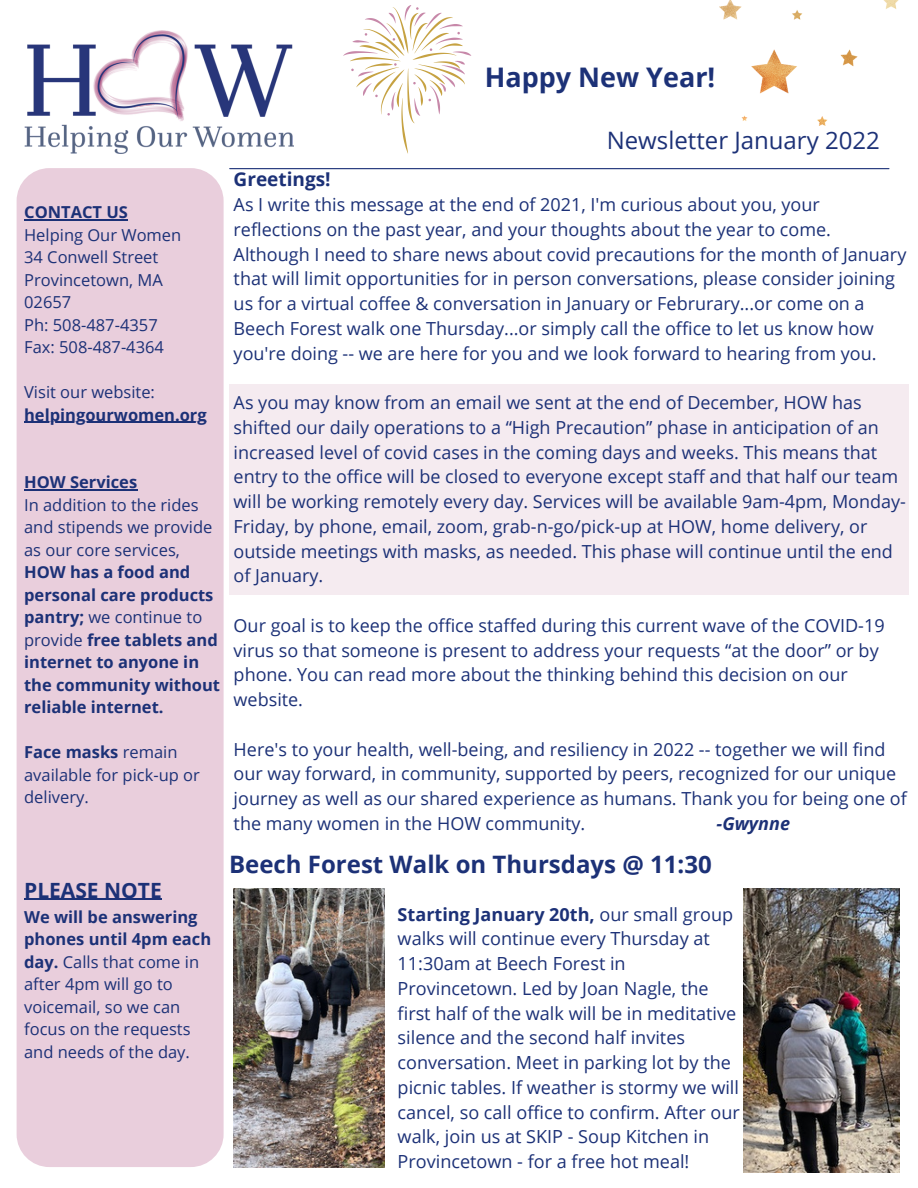
<style>
.page{position:relative;width:918px;height:1188px;background:#fff}
.page>*{position:absolute;margin:0;border:0;box-sizing:border-box;transform-origin:0 0}
.t1{font:700 27px "Open Sans";color:#1c3177}
.t2{font:700 24px "Open Sans";color:#1c3177}
.t3{font:24px "Open Sans";color:#1c3177}
.t4{font:700 21px "Open Sans";color:#1c3177}
.t5{font:700 19.05px "Open Sans";color:#1c3177}
.t6{font:18px/24.8px "Open Sans";color:#1c3177}
.t7{font:italic 700 18px "Open Sans";color:#1c3177}
.t8{font:16.5px/22.5px "Open Sans";color:#1c3177}
.t9{font:700 16.5px/22.5px "Open Sans";color:#1c3177}
.s1{font-weight:400}
.s2{font-weight:700}
</style>
<div class="page">
<img style="left:24px;top:31px;width:269px;height:122px">
<div style="left:17px;top:168px;width:207px;height:999px;background:#e9cedc;border-radius:33px"></div>
<hr style="left:230px;top:168px;width:659px;height:1px;background:#1c3177">
<div style="left:229px;top:384px;width:680px;height:210px;background:#f5ebf0"></div>
<img style="left:720px;top:0;width:179px;height:125px">
<svg style="left:343px;top:5px;width:128px;height:149px"></svg>
<img style="left:234px;top:889px;width:150px;height:279px">
<img style="left:743px;top:889px;width:157px;height:283px">
<hr style="left:24px;top:219px;width:104px;height:1px;background:#1c3177">
<hr style="left:24px;top:422px;width:183px;height:1px;background:#1c3177">
<hr style="left:24px;top:489px;width:113px;height:1px;background:#1c3177">
<hr style="left:24px;top:899px;width:138px;height:1px;background:#1c3177">
<p class="t1" style="left:485px;top:58px;width:232px">Happy New Year!</p>
<p class="t9" style="left:24px;top:201px;width:105px">CONTACT US</p>
<p class="t8" style="left:24px;top:223px;width:159px">Helping Our Women</p>
<p class="t8" style="left:24px;top:246px;width:136px">34 Conwell Street</p>
<p class="t8" style="left:24px;top:268px;width:140px">Provincetown, MA</p>
<p class="t8" style="left:24px;top:291px;width:49px">02657</p>
<p class="t8" style="left:24px;top:313px;width:135px">Ph: 508-487-4357</p>
<p class="t8" style="left:24px;top:336px;width:141px">Fax: 508-487-4364</p>
<p class="t8" style="left:24px;top:381px;width:132px">Visit our website:</p>
<p class="t9" style="left:24px;top:403px;width:184px">helpingourwomen.org</p>
<p class="t9" style="left:24px;top:471px;width:115px">HOW Services</p>
<p class="t9" style="left:24px;top:493px;width:197px"><span class="s1">In addition to the rides and stipends we provide as our core services,<br></span>HOW has a food and personal care products pantry; <span class="s1">we continue to provide</span> free tablets and internet to anyone in the community without reliable internet.</p>
<p class="t8" style="left:24px;top:741px;width:177px"><span class="s2">Face masks</span> remain available for pick-up or delivery.</p>
<p class="t4" style="left:24px;top:875px;width:139px">PLEASE NOTE</p>
<p class="t8" style="left:24px;top:905px;width:189px"><span class="s2">We will be answering phones until 4pm each day.</span> Calls that come in after 4pm will go to voicemail, so we can focus on the requests and needs of the day.</p>
<p class="t3" style="left:607px;top:123px;width:275px">Newsletter January 2022</p>
<p class="t5" style="left:234px;top:166px;width:99px">Greetings!</p>
<p class="t6" style="left:234px;top:192px;width:674px">As I write this message at the end of 2021, I'm curious about you, your reflections on the past year, and your thoughts about the year to come.<br>Although I need to share news about covid precautions for the month of January that will limit opportunities for in person conversations, please consider joining us for a virtual coffee &amp; conversation in January or Februrary...or come on a Beech Forest walk one Thursday...or simply call the office to let us know how you're doing -- we are here for you and we look forward to hearing from you.</p>
<p class="t6" style="left:234px;top:390px;width:674px">As you may know from an email we sent at the end of December, HOW has shifted our daily operations to a “High Precaution” phase in anticipation of an increased level of covid cases in the coming days and weeks. This means that entry to the office will be closed to everyone except staff and that half our team will be working remotely every day. Services will be available 9am-4pm, Monday-Friday, by phone, email, zoom, grab-n-go/pick-up at HOW, home delivery, or outside meetings with masks, as needed. This phase will continue until the end of January.</p>
<p class="t6" style="left:234px;top:613px;width:653px">Our goal is to keep the office staffed during this current wave of the COVID-19 virus so that someone is present to address your requests “at the door” or by phone. You can read more about the thinking behind this decision on our website.</p>
<p class="t6" style="left:234px;top:736px;width:675px">Here's to your health, well-being, and resiliency in 2022 -- together we will find our way forward, in community, supported by peers, recognized for our unique journey as well as our shared experience as humans. Thank you for being one of the many women in the HOW community.</p>
<p class="t7" style="left:717px;top:811px;width:75px">-Gwynne</p>
<p class="t2" style="left:229px;top:848px;width:484px">Beech Forest Walk on Thursdays @ 11:30</p>
<p class="t6" style="left:398px;top:901px;width:344px"><span class="s2">Starting January 20th,</span> our small group walks will continue every Thursday at 11:30am at Beech Forest in Provincetown. Led by Joan Nagle, the first half of the walk will be in meditative silence and the second half invites conversation. Meet in parking lot by the picnic tables. If weather is stormy we will cancel, so call office to confirm. After our walk, join us at SKIP - Soup Kitchen in Provincetown - for a free hot meal!</p>
</div>
